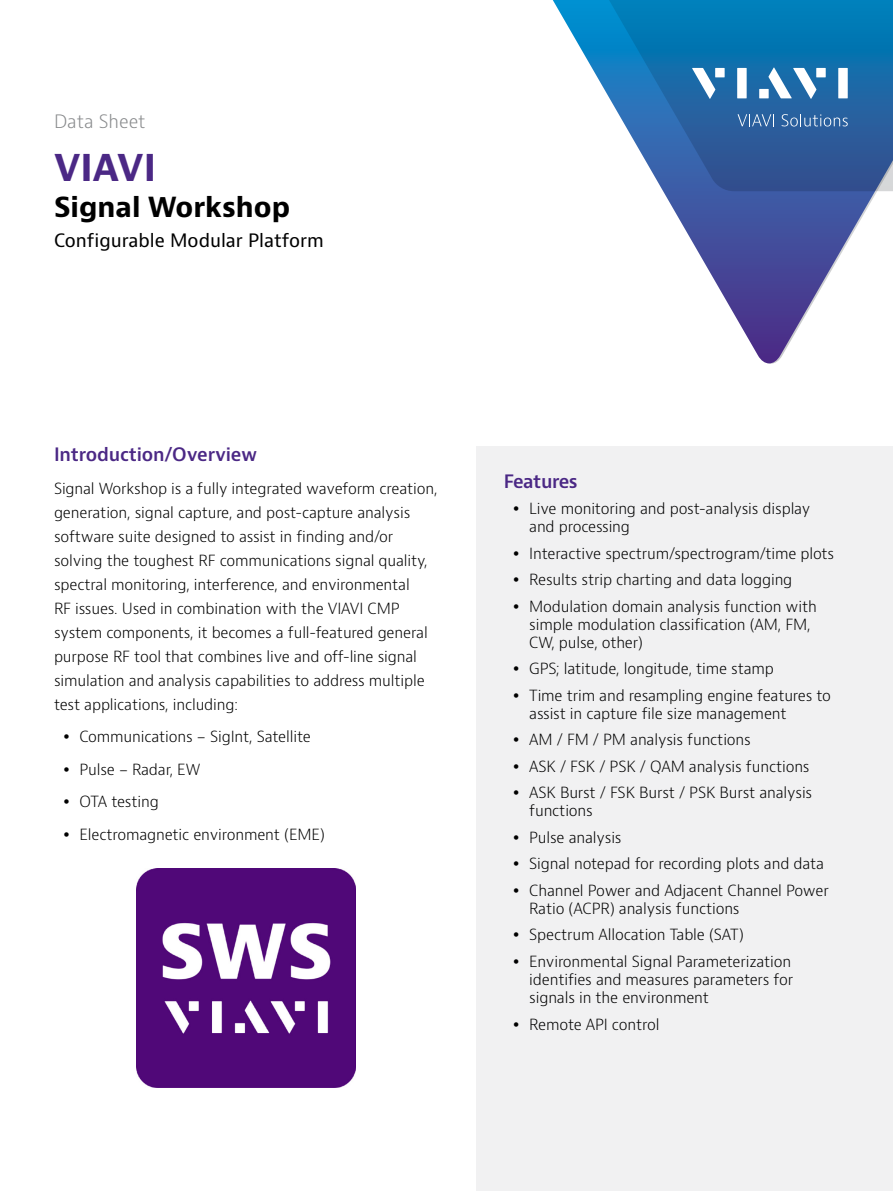
<style>
.page{position:relative;width:893px;height:1191px;background:#fff}
.page>*{position:absolute;margin:0;border:0;box-sizing:border-box;transform-origin:0 0}
.t1{font:700 36px "Bernino Sans";color:#4b2885}
.t2{font:700 27px "Bernino Sans";color:#000}
.t3{font:600 18px "Bernino Sans";letter-spacing:-.01em;color:#4b2885}
.t4{font:18px "Bernino Sans";color:#000}
.t5{font:300 18px "Bernino Sans";color:#888a8c}
.t6{font:300 15px/26.5px "Bernino Sans";letter-spacing:-.01em;color:#000}
</style>
<div class="page">
<svg style="left:663px;top:191px;width:215px;height:172px"></svg>
<svg style="left:553px;top:0;width:340px;height:191px"></svg>
<svg style="left:738px;top:114px;width:36px;height:12px"></svg>
<svg style="left:782px;top:114px;width:66px;height:12px"></svg>
<svg style="left:692px;top:68px;width:23px;height:31px"></svg>
<div style="left:715px;top:68px;width:10px;height:9px;background:#fff"></div>
<div style="left:737px;top:68px;width:10px;height:30px;background:#fff"></div>
<div style="left:816px;top:68px;width:10px;height:9px;background:#fff"></div>
<div style="left:838px;top:68px;width:10px;height:30px;background:#fff"></div>
<svg style="left:768px;top:67px;width:48px;height:32px"></svg>
<div style="left:759px;top:89px;width:10px;height:9px;background:#fff"></div>
<div style="left:477px;top:446px;width:416px;height:745px;background:#f1f1f2"></div>
<img style="left:136px;top:868px;width:219px;height:219px">
<p class="t5" style="left:54px;top:109px;width:93px">Data Sheet</p>
<h1 class="t1" style="left:54px;top:144px;width:104px">VIAVI</h1>
<h2 class="t2" style="left:54px;top:189px;width:238px">Signal Workshop</h2>
<p class="t4" style="left:54px;top:228px;width:271px">Configurable Modular Platform</p>
<p class="t3" style="left:54px;top:443px;width:205px">Introduction/Overview</p>
<p class="t6" style="left:54px;top:476px;width:385px;line-height:24px">Signal Workshop is a fully integrated waveform creation, generation, signal capture, and post-capture analysis software suite designed to assist in finding and/or solving the toughest RF communications signal quality, spectral monitoring, interference, and environmental<br>RF issues. Used in combination with the VIAVI CMP system components, it becomes a full-featured general purpose RF tool that combines live and off-line signal simulation and analysis capabilities to address multiple test applications, including:</p>
<p class="t6" style="left:80px;top:721px;width:247px;line-height:32.5px">Communications - SigInt, Satellite<br>Pulse - Radar, EW<br>OTA testing<br>Electromagnetic environment (EME)</p>
<p class="t3" style="left:504px;top:469px;width:75px">Features</p>
<p class="t6" style="left:529px;top:500px;width:283px;line-height:18px">Live monitoring and post-analysis display and processing</p>
<p class="t6" style="left:529px;top:540px;width:307px">Interactive spectrum/spectrogram/time plots<br>Results strip charting and data logging<br>Modulation domain analysis function with</p>
<p class="t6" style="left:529px;top:615px;width:283px;line-height:18px">simple modulation classification (AM, FM,<br>CW, pulse, other)</p>
<p class="t6" style="left:529px;top:656px;width:303px">GPS; latitude, longitude, time stamp<br>Time trim and resampling engine features to</p>
<p class="t6" style="left:529px;top:700px;width:285px">assist in capture file size management AM / FM / PM analysis functions<br>ASK / FSK / PSK / QAM analysis functions ASK Burst / FSK Burst / PSK Burst analysis</p>
<p class="t6" style="left:529px;top:798px;width:301px">functions<br>Pulse analysis<br>Signal notepad for recording plots and data<br>Channel Power and Adjacent Channel Power</p>
<p class="t6" style="left:529px;top:895px;width:264px">Ratio (ACPR) analysis functions<br>Spectrum Allocation Table (SAT)<br>Environmental Signal Parameterization</p>
<p class="t6" style="left:529px;top:970px;width:265px;line-height:18px">identifies and measures parameters for signals in the environment</p>
<p class="t6" style="left:529px;top:1011px;width:132px">Remote API control</p>
</div>
